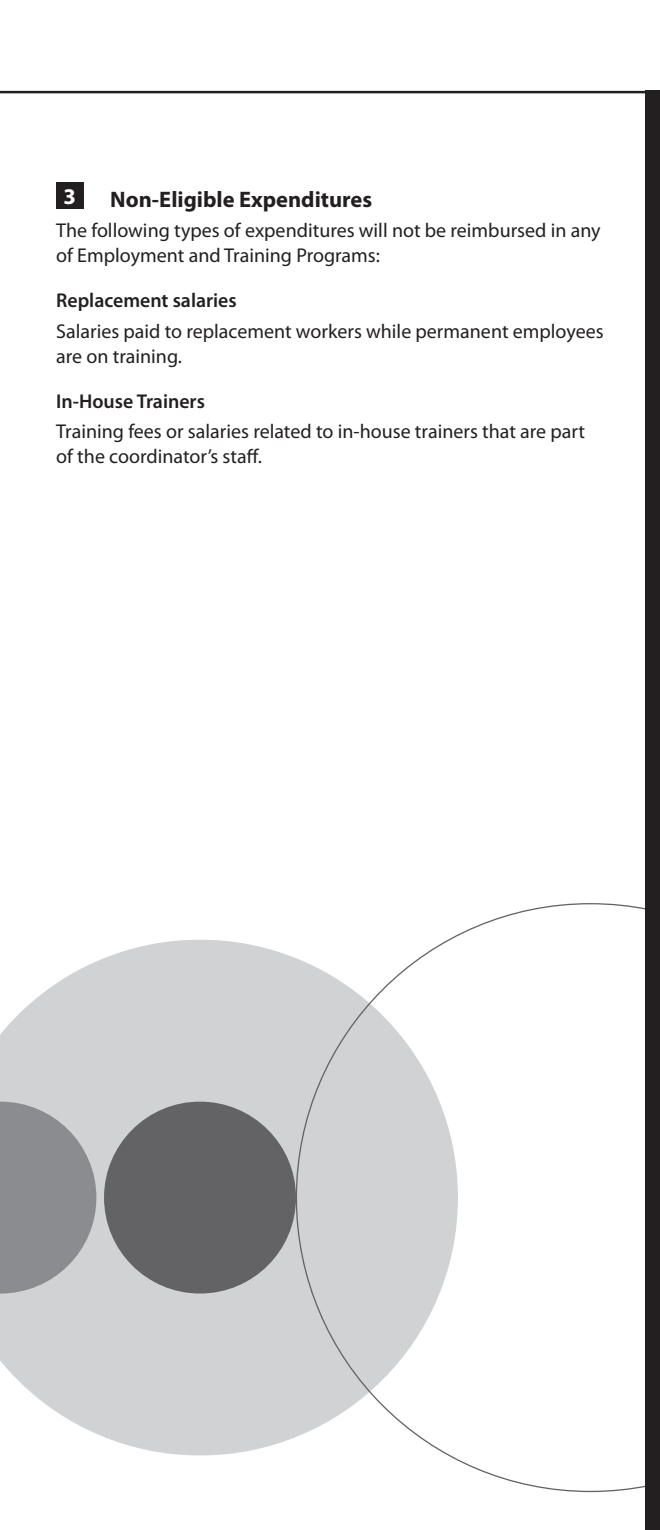
<style>
.page{position:relative;width:660px;height:1530px;background:#fff}
.page>*{position:absolute;margin:0;border:0;box-sizing:border-box;transform-origin:0 0}
._01-Title3{font:700 22.5px "Myriad Pro";color:#231f20}
.t1{font:700 22.5px "Myriad Pro";color:#fff}
._03-body{font:20px/25px "Myriad Pro";color:#231f20}
._01-Title5{font:600 20px "Myriad Pro";color:#231f20}
</style>
<div class="page">
<hr style="left:0;top:91px;width:660px;height:2px;background:#231f20">
<svg style="left:0;top:940px;width:296px;height:515px;background:#d6d7d9"></svg>
<div style="left:104px;top:1102px;width:192px;height:192px;background:#636366;border-radius:50%"></div>
<svg style="left:296px;top:903px;width:350px;height:589px"></svg>
<svg style="left:0;top:1102px;width:96px;height:192px;background:#98999c"></svg>
<div style="left:646px;top:91px;width:14px;height:1439px;background:#231f20"></div>
<div style="left:56px;top:182px;width:27px;height:27px;background:#231f20"></div>
<p class="t1" style="left:64px;top:184px;width:14px">3</p>
<p class="_01-Title3" style="left:110px;top:187px;width:263px">Non-Eligible Expenditures</p>
<p class="_03-body" style="left:56px;top:218px;width:546px">The following types of expenditures will not be reimbursed in any of Employment and Training Programs:</p>
<p class="_01-Title5" style="left:56px;top:290px;width:182px">Replacement salaries</p>
<p class="_03-body" style="left:56px;top:318px;width:549px">Salaries paid to replacement workers while permanent employees are on training.</p>
<p class="_01-Title5" style="left:56px;top:390px;width:150px">In-House Trainers</p>
<p class="_03-body" style="left:56px;top:419px;width:530px">Training fees or salaries related to in-house trainers that are part of the coordinator’s staff.</p>
</div>
